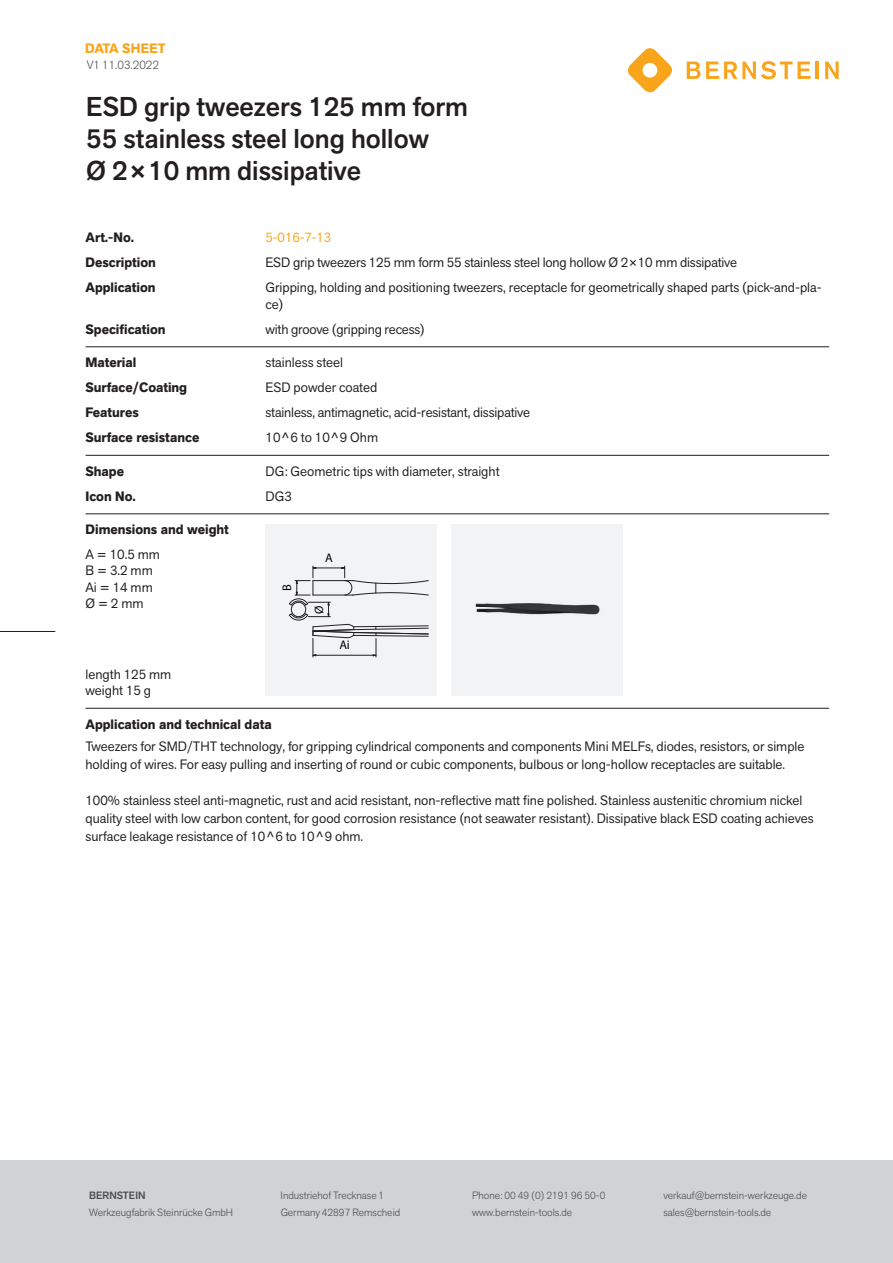
<style>
.page{position:relative;width:893px;height:1263px;background:#fff}
.page>*{position:absolute;margin:0;border:0;box-sizing:border-box;transform-origin:0 0}
.t1{font:500 27px/32.4px "Akzid Grtsk Next";color:#231f20}
.t2{font:13.5px/16.2px "Akzid Grtsk Next";color:#231f20}
.t3{font:700 13.5px "Akzid Grtsk Next";color:#231f20}
.t4{font:13.5px "Akzid Grtsk Next";color:#f9a51b}
.t5{font:700 13.5px "Akzid Grtsk Next";letter-spacing:-.01em;color:#f9a51b}
.t6{font:12.45px "ISOCPEUR";color:#000001}
.t7{font:12.15px "ISOCPEUR";color:#000001}
.t8{font:300 12px "Akzid Grtsk Next";color:#4b4c4d}
.t9{font:300 10.5px "Akzid Grtsk Next";color:#4b4c4d}
.t10{font:500 10.5px "Akzid Grtsk Next";color:#4b4c4d}
</style>
<div class="page">
<div style="left:0;top:1161px;width:893px;height:102px;background:#d1d2d4"></div>
<hr style="left:86px;top:346px;width:743px;height:1px;background:#231f20">
<hr style="left:86px;top:455px;width:743px;height:1px;background:#231f20">
<hr style="left:86px;top:514px;width:743px;height:1px;background:#231f20">
<hr style="left:86px;top:708px;width:743px;height:1px;background:#231f20">
<div style="left:451px;top:525px;width:171px;height:171px;background:#f2f3f4"></div>
<img style="left:475px;top:603px;width:125px;height:12px">
<div style="left:266px;top:525px;width:171px;height:171px;background:#f2f3f4"></div>
<svg style="left:289px;top:566px;width:140px;height:91px"></svg>
<svg style="left:627px;top:48px;width:45px;height:45px"></svg>
<svg style="left:687px;top:61px;width:123px;height:18px"></svg>
<hr style="left:815px;top:62px;width:4px;height:17px;background:#f9a51b">
<svg style="left:825px;top:62px;width:14px;height:17px"></svg>
<hr style="left:0;top:631px;width:55px;height:1px;background:#231f20">
<p class="t5" style="left:85px;top:39px;width:82px">DATA SHEET</p>
<p class="t8" style="left:87px;top:57px;width:74px">V1 11.03.2022</p>
<h1 class="t1" style="left:86px;top:90px;width:383px">ESD grip tweezers 125 mm form<br>55 stainless steel long hollow<br>Ø 2×10 mm dissipative</h1>
<p class="t3" style="left:86px;top:229px;width:50px">Art.-No.</p>
<p class="t4" style="left:265px;top:229px;width:67px">5-016-7-13</p>
<p class="t3" style="left:86px;top:254px;width:72px">Description</p>
<p class="t2" style="left:265px;top:254px;width:473px">ESD grip tweezers 125 mm form 55 stainless steel long hollow Ø 2×10 mm dissipative</p>
<p class="t3" style="left:86px;top:279px;width:72px">Application</p>
<p class="t2" style="left:265px;top:279px;width:558px">Gripping, holding and positioning tweezers, receptacle for geometrically shaped parts (pick-and-pla&shy;ce)</p>
<p class="t3" style="left:86px;top:320px;width:82px">Specification</p>
<p class="t2" style="left:265px;top:321px;width:161px">with groove (gripping recess)</p>
<p class="t3" style="left:86px;top:354px;width:52px">Material</p>
<p class="t2" style="left:265px;top:354px;width:79px">stainless steel</p>
<p class="t3" style="left:86px;top:379px;width:103px">Surface/Coating</p>
<p class="t2" style="left:265px;top:379px;width:113px">ESD powder coated</p>
<p class="t3" style="left:86px;top:404px;width:55px">Features</p>
<p class="t2" style="left:265px;top:404px;width:266px">stainless, antimagnetic, acid-resistant, dissipative</p>
<p class="t3" style="left:86px;top:429px;width:115px">Surface resistance</p>
<p class="t2" style="left:265px;top:429px;width:114px">10^6 to 10^9 Ohm</p>
<p class="t3" style="left:86px;top:462px;width:40px">Shape</p>
<p class="t2" style="left:265px;top:463px;width:236px">DG: Geometric tips with diameter, straight</p>
<p class="t3" style="left:86px;top:487px;width:52px">Icon No.</p>
<p class="t2" style="left:265px;top:488px;width:28px">DG3</p>
<p class="t3" style="left:86px;top:521px;width:145px">Dimensions and weight</p>
<p class="t6" style="left:325px;top:550px;width:9px">A</p>
<p class="t6" style="left:279px;top:591px;width:8px;rotate:-90deg">B</p>
<p class="t7" style="left:312px;top:613px;width:10px;rotate:-90deg">Ø</p>
<p class="t6" style="left:340px;top:638px;width:12px">Ai</p>
<p class="t2" style="left:86px;top:546px;width:76px">A = 10.5 mm<br>B = 3.2 mm<br>Ai = 14 mm<br>Ø = 2 mm</p>
<p class="t2" style="left:86px;top:666px;width:87px">length 125 mm weight 15 g</p>
<p class="t3" style="left:86px;top:715px;width:188px">Application and technical data</p>
<p class="t2" style="left:86px;top:737px;width:720px;line-height:18px">Tweezers for SMD/THT technology, for gripping cylindrical components and components Mini MELFs, diodes, resistors, or simple holding of wires. For easy pulling and inserting of round or cubic components, bulbous or long-hollow receptacles are suitable.</p>
<p class="t2" style="left:86px;top:791px;width:730px;line-height:18px">100% stainless steel anti-magnetic, rust and acid resistant, non-reflective matt fine polished. Stainless austenitic chromium nickel quality steel with low carbon content, for good corrosion resistance (not seawater resistant). Dissipative black ESD coating achieves surface leakage resistance of 10^6 to 10^9 ohm.</p>
<p class="t10" style="left:89px;top:1189px;width:58px">BERNSTEIN</p>
<p class="t9" style="left:281px;top:1189px;width:105px">Industriehof Trecknase 1</p>
<p class="t9" style="left:472px;top:1189px;width:135px">Phone: 00 49 (0) 2191 96 50-0</p>
<p class="t9" style="left:663px;top:1189px;width:145px">verkauf@bernstein-werkzeuge.de</p>
<p class="t9" style="left:89px;top:1205px;width:145px">Werkzeugfabrik Steinrücke GmbH</p>
<p class="t9" style="left:281px;top:1205px;width:121px">Germany 42897 Remscheid</p>
<p class="t9" style="left:472px;top:1205px;width:102px">www.bernstein-tools.de</p>
<p class="t9" style="left:663px;top:1205px;width:109px">sales@bernstein-tools.de</p>
</div>
